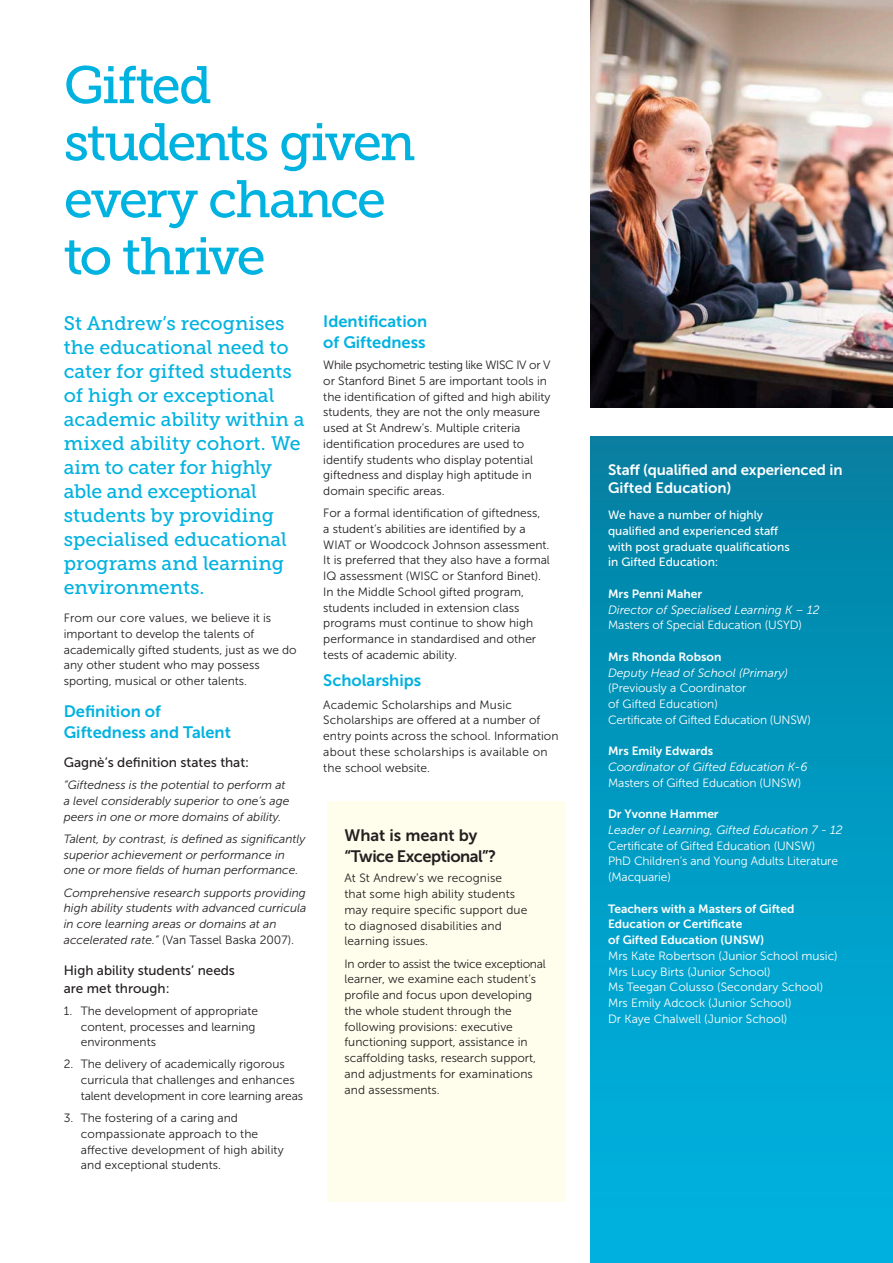
<style>
.page{position:relative;width:893px;height:1263px;background:#fff}
.page>*{position:absolute;margin:0;border:0;box-sizing:border-box;transform-origin:0 0}
.SACS_A4_Heading_1{font:52.5px/57px "Museo Slab 500";letter-spacing:-.04em;color:#00b2e0}
.Intro_Copy_Green_Mus{font:19.5px/24px "Museo Slab 500";color:#00b2e0}
.Heading_Blue{font:16.5px/21px "Museo Sans 700";color:#00b2e0}
.Heading_Blue-2{font:16.5px/21px "Museo Sans 700";letter-spacing:-.03em;color:#231f20}
.SACS_Body_Copy{font:16.5px "Museo Sans 700";color:#00b2e0}
.SACS_Body_Copy-2{font:15px/18px "Museo Sans 700";letter-spacing:-.01em;color:#fff}
.Body_Sub_Head{font:13.5px/18px "Museo Sans 500";color:#231f20}
.SACS_Body_Copy-3{font:12px/15.8px "Museo Sans 300";color:#231f20}
.SACS_Body_Copy-4{font:12px/15.8px "Museo Sans 300";letter-spacing:-.005em;color:#fff}
.SACS_Body_Copy-5{font:italic 12px/15.8px "Museo Sans 300";color:#231f20}
.SACS_Body_Copy-6{font:12px/15.8px "Museo Sans 700";color:#fff}
.SACS_Body_Copy-7{font:italic 12px "Museo Sans 300";color:#fff}
.SACS_Body_Copy-8{font:12px/15.8px "Museo Sans 500";color:#fff}
.s1{font-style:normal}
</style>
<div class="page">
<div style="left:327px;top:801px;width:239px;height:401px;background:#fffdec"></div>
<div style="left:590px;top:436px;width:303px;height:827px;background:linear-gradient(to bottom,#0381a2,#00b5e4)"></div>
<img style="left:590px;top:0;width:303px;height:407px">
<p class="SACS_A4_Heading_1" style="left:64px;top:57px;width:353px">Gifted students given every chance to thrive</p>
<p class="Intro_Copy_Green_Mus" style="left:64px;top:311px;width:242px">St Andrew’s recognises the educational need to cater for gifted students of high or exceptional academic ability within a mixed ability cohort. We aim to cater for highly able and exceptional students by providing specialised educational programs and learning environments.</p>
<p class="SACS_Body_Copy-3" style="left:64px;top:610px;width:234px">From our core values, we believe it is important to develop the talents of academically gifted students, just as we do any other student who may possess sporting, musical or other talents.</p>
<p class="Heading_Blue" style="left:64px;top:700px;width:169px">Definition of<br>Giftedness and Talent</p>
<p class="Body_Sub_Head" style="left:64px;top:754px;width:187px">Gagnè’s definition states that:</p>
<p class="SACS_Body_Copy-5" style="left:64px;top:777px;width:227px">“Giftedness is the potential to perform at a level considerably superior to one’s age peers in one or more domains of ability.</p>
<p class="SACS_Body_Copy-5" style="left:64px;top:831px;width:243px">Talent, by contrast, is defined as significantly superior achievement or performance in one or more fields of human performance.</p>
<p class="SACS_Body_Copy-5" style="left:64px;top:885px;width:244px">Comprehensive research supports providing high ability students with advanced curricula in core learning areas or domains at an accelerated rate.” <span class="s1">(Van Tassel Baska 2007).</span></p>
<p class="Body_Sub_Head" style="left:64px;top:961px;width:173px">High ability students’ needs are met through:</p>
<p class="SACS_Body_Copy-3" style="left:81px;top:1003px;width:179px;text-indent:-17px">1. The development of appropriate content, processes and learning environments</p>
<p class="SACS_Body_Copy-3" style="left:81px;top:1056px;width:224px;text-indent:-17px">2. The delivery of academically rigorous curricula that challenges and enhances talent development in core learning areas</p>
<p class="SACS_Body_Copy-3" style="left:81px;top:1110px;width:204px;text-indent:-17px">3. The fostering of a caring and compassionate approach to the affective development of high ability and exceptional students.</p>
<p class="Heading_Blue" style="left:323px;top:311px;width:105px">Identification of Giftedness</p>
<p class="SACS_Body_Copy-3" style="left:323px;top:357px;width:229px">While psychometric testing like WISC IV or V or Stanford Binet 5 are important tools in the identification of gifted and high ability students, they are not the only measure used at St Andrew’s. Multiple criteria identification procedures are used to identify students who display potential giftedness and display high aptitude in domain specific areas.</p>
<p class="SACS_Body_Copy-3" style="left:323px;top:505px;width:228px">For a formal identification of giftedness,<br>a student’s abilities are identified by a WIAT or Woodcock Johnson assessment.<br>It is preferred that they also have a formal IQ assessment (WISC or Stanford Binet).<br>In the Middle School gifted program, students included in extension class programs must continue to show high performance in standardised and other tests of academic ability.</p>
<p class="SACS_Body_Copy" style="left:323px;top:671px;width:100px">Scholarships</p>
<p class="SACS_Body_Copy-3" style="left:323px;top:697px;width:237px">Academic Scholarships and Music Scholarships are offered at a number of entry points across the school. Information about these scholarships is available on the school website.</p>
<p class="Heading_Blue-2" style="left:344px;top:824px;width:153px">What is meant by “Twice Exceptional”?</p>
<p class="SACS_Body_Copy-3" style="left:344px;top:870px;width:184px">At St Andrew’s we recognise<br>that some high ability students may require specific support due to diagnosed disabilities and learning issues.</p>
<p class="SACS_Body_Copy-3" style="left:344px;top:956px;width:203px">In order to assist the twice exceptional learner, we examine each student’s profile and focus upon developing the whole student through the following provisions: executive functioning support, assistance in scaffolding tasks, research support, and adjustments for examinations and assessments.</p>
<p class="SACS_Body_Copy-2" style="left:608px;top:461px;width:236px">Staff (qualified and experienced in<br>Gifted Education)</p>
<p class="SACS_Body_Copy-8" style="left:608px;top:507px;width:183px">We have a number of highly qualified and experienced staff with post graduate qualifications in Gifted Education:</p>
<p class="SACS_Body_Copy-6" style="left:608px;top:586px;width:96px">Mrs Penni Maher</p>
<p class="SACS_Body_Copy-7" style="left:608px;top:603px;width:213px">Director of Specialised Learning K – 12</p>
<p class="SACS_Body_Copy-4" style="left:608px;top:617px;width:195px">Masters of Special Education (USYD)</p>
<p class="SACS_Body_Copy-6" style="left:608px;top:649px;width:115px">Mrs Rhonda Robson</p>
<p class="SACS_Body_Copy-7" style="left:608px;top:666px;width:181px">Deputy Head of School (Primary)</p>
<p class="SACS_Body_Copy-4" style="left:608px;top:680px;width:140px">(Previously a Coordinator of Gifted Education)</p>
<p class="SACS_Body_Copy-4" style="left:608px;top:712px;width:204px">Certificate of Gifted Education (UNSW)</p>
<p class="SACS_Body_Copy-6" style="left:608px;top:743px;width:107px">Mrs Emily Edwards</p>
<p class="SACS_Body_Copy-7" style="left:608px;top:760px;width:201px">Coordinator of Gifted Education K-6</p>
<p class="SACS_Body_Copy-4" style="left:608px;top:775px;width:195px">Masters of Gifted Education (UNSW)</p>
<p class="SACS_Body_Copy-6" style="left:608px;top:806px;width:112px">Dr Yvonne Hammer</p>
<p class="SACS_Body_Copy-7" style="left:608px;top:823px;width:236px">Leader of Learning, Gifted Education 7 - 12</p>
<p class="SACS_Body_Copy-4" style="left:608px;top:838px;width:209px">Certificate of Gifted Education (UNSW)</p>
<p class="SACS_Body_Copy-4" style="left:608px;top:853px;width:231px">PhD Children’s and Young Adults Literature (Macquarie)</p>
<p class="SACS_Body_Copy-6" style="left:608px;top:901px;width:188px">Teachers with a Masters of Gifted<br>Education or Certificate<br>of Gifted Education (UNSW)</p>
<p class="SACS_Body_Copy-4" style="left:608px;top:948px;width:231px">Mrs Kate Robertson (Junior School music)</p>
<p class="SACS_Body_Copy-4" style="left:608px;top:964px;width:164px">Mrs Lucy Birts (Junior School)</p>
<p class="SACS_Body_Copy-4" style="left:608px;top:979px;width:217px">Ms Teegan Colusso (Secondary School)</p>
<p class="SACS_Body_Copy-4" style="left:608px;top:995px;width:185px">Mrs Emily Adcock (Junior School)</p>
<p class="SACS_Body_Copy-4" style="left:608px;top:1011px;width:181px">Dr Kaye Chalwell (Junior School)</p>
</div>
